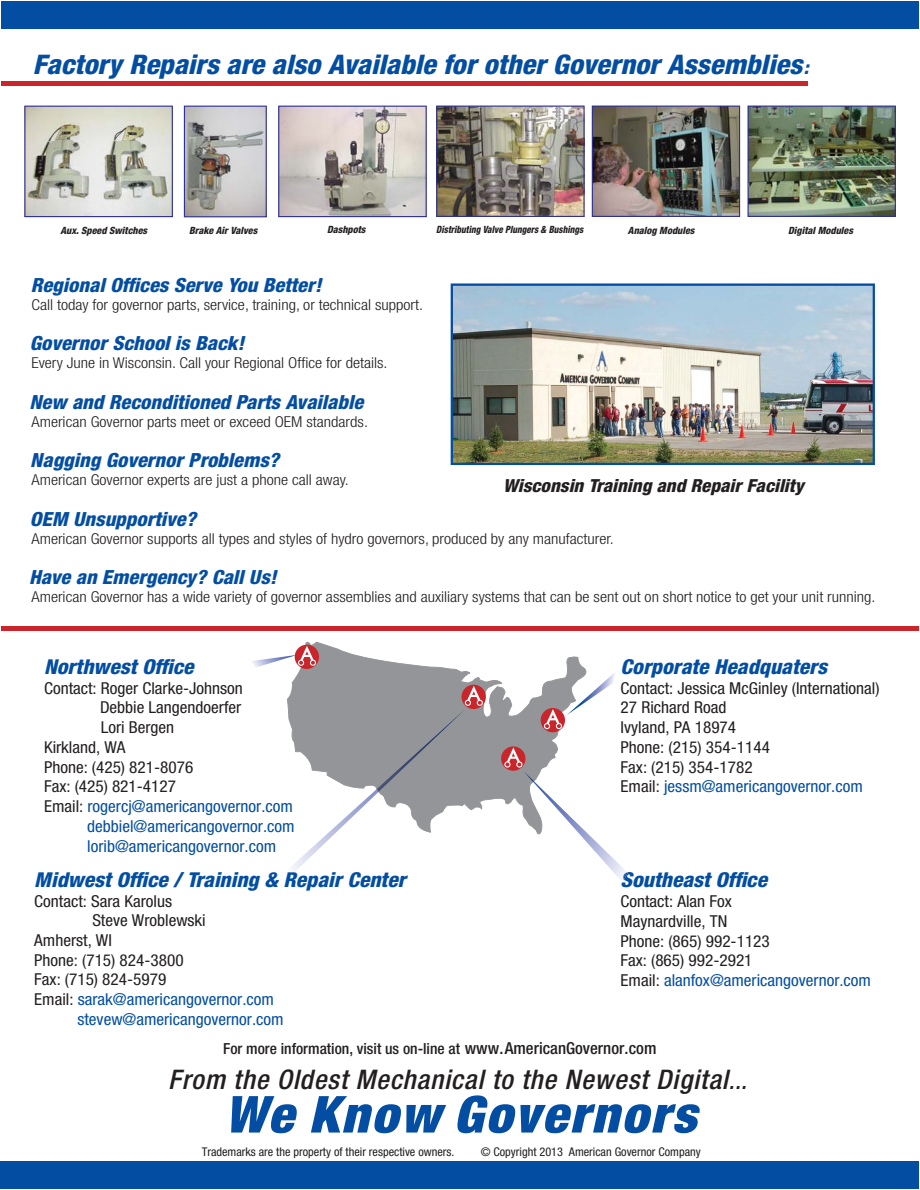
<style>
.page{position:relative;width:920px;height:1190px;background:#fff}
.page>*{position:absolute;margin:0;border:0;box-sizing:border-box;transform-origin:0 0}
.t1{font:italic 900 condensed 51px "Helvetica Neue LT Std";letter-spacing:.045em;color:#034ea2;scale:1.05 1}
.t2{font:italic 800 condensed 27px "Helvetica Neue LT Std";color:#034ea2;scale:1.05 1}
.t3{font:italic 500 condensed 27px "Helvetica Neue LT Std";letter-spacing:.03em;color:#231f20}
.t4{font:italic 800 condensed 20.55px "Helvetica Neue LT Std";color:#034ea2;scale:1.05 1}
.t5{font:italic 800 condensed 19.5px "Helvetica Neue LT Std";color:#034ea2;scale:1.05 1}
.t6{font:italic 800 condensed 18px "Helvetica Neue LT Std";color:#231f20;scale:1.05 1}
.t7{font:condensed 16.5px/19.6px "Helvetica Neue LT Std";color:#231f20;scale:1.05 1}
.t8{font:condensed 16.5px "Helvetica Neue LT Std";color:#034ea2;scale:1.05 1}
.t9{font:500 condensed 15.3px "Helvetica Neue LT Std";color:#231f20}
.t10{font:300 condensed 15px "Helvetica Neue LT Std";color:#231f20;scale:1.1 1}
.t11{font:condensed 12px "Helvetica Neue LT Std";color:#231f20}
.t12{font:italic 800 condensed 10.05px "Helvetica Neue LT Std";color:#231f20}
.t13{font:italic 800 condensed 10.05px "Helvetica Neue LT Std";color:#231f20;scale:.9 1}
.s1{font-size:18px}
.s2{color:#231f20}
.s3{color:#034ea2}
.s4{color:#054da2}
.s5{font-size:16.5px}
.s6{font-size:22.5px}
</style>
<div class="page">
<div style="left:1px;top:1px;width:917px;height:27px;background:#034ea2"></div>
<svg style="left:291px;top:641px;width:295px;height:160px"></svg>
<div style="left:1px;top:1161px;width:918px;height:28px;background:#034ea2"></div>
<div style="left:1px;top:626px;width:917px;height:5px;background:#c9252b"></div>
<div style="left:295px;top:644px;width:24px;height:25px;background:#c9252b;border-radius:50%"></div>
<svg style="left:251px;top:645px;width:65px;height:23px"></svg>
<svg style="left:461px;top:684px;width:25px;height:25px"></svg>
<svg style="left:287px;top:685px;width:196px;height:188px"></svg>
<svg style="left:540px;top:708px;width:25px;height:24px"></svg>
<svg style="left:544px;top:669px;width:71px;height:60px"></svg>
<svg style="left:501px;top:746px;width:24px;height:24px"></svg>
<svg style="left:504px;top:747px;width:121px;height:132px"></svg>
<div style="left:1px;top:81px;width:806px;height:5px;background:#c9252b"></div>
<svg style="left:24px;top:106px;width:149px;height:111px;background:#c4c5be"></svg>
<svg style="left:278px;top:106px;width:149px;height:111px;background:#bfb9b7"></svg>
<img style="left:436px;top:106px;width:148px;height:111px">
<img style="left:591px;top:106px;width:149px;height:111px">
<img style="left:747px;top:106px;width:148px;height:111px">
<svg style="left:184px;top:106px;width:83px;height:111px;background:#afaeaf"></svg>
<img style="left:450px;top:283px;width:424px;height:182px">
<h2 class="t2" style="left:33px;top:55px;width:740px">Factory Repairs are also Available for other Governor Assemblies<span class="s1">:</span></h2>
<p class="t12" style="left:61px;top:226px;width:88px">Aux. Speed Switches</p>
<p class="t12" style="left:189px;top:227px;width:70px">Brake Air Valves</p>
<p class="t12" style="left:327px;top:226px;width:40px">Dashpots</p>
<p class="t13" style="left:436px;top:226px;width:165px">Distributing Valve Plungers &amp; Bushings</p>
<p class="t12" style="left:628px;top:227px;width:68px">Analog Modules</p>
<p class="t12" style="left:788px;top:227px;width:66px">Digital Modules</p>
<p class="t5" style="left:31px;top:278px;width:278px">Regional Offices Serve You Better!</p>
<p class="t10" style="left:31px;top:299px;width:357px">Call today for governor parts, service, training, or technical support.</p>
<p class="t5" style="left:30px;top:336px;width:206px">Governor School is Back!</p>
<p class="t10" style="left:31px;top:358px;width:325px">Every June in Wisconsin. Call your Regional Office for details.</p>
<p class="t5" style="left:29px;top:395px;width:319px">New and Reconditioned Parts Available</p>
<p class="t10" style="left:31px;top:416px;width:307px">American Governor parts meet or exceed OEM standards.</p>
<p class="t5" style="left:30px;top:453px;width:238px">Nagging Governor Problems?</p>
<p class="t10" style="left:31px;top:475px;width:290px">American Governor experts are just a phone call away.</p>
<p class="t5" style="left:30px;top:512px;width:160px">OEM Unsupportive?</p>
<p class="t10" style="left:31px;top:533px;width:531px">American Governor supports all types and styles of hydro governors, produced by any manufacturer.</p>
<p class="t5" style="left:29px;top:570px;width:237px">Have an Emergency? Call Us!</p>
<p class="t10" style="left:31px;top:592px;width:768px">American Governor has a wide variety of governor assemblies and auxiliary systems that can be sent out on short notice to get your unit running.</p>
<p class="t6" style="left:503px;top:479px;width:288px">Wisconsin Training and Repair Facility</p>
<p class="t4" style="left:44px;top:659px;width:144px">Northwest Office</p>
<p class="t7" style="left:44px;top:680px;width:191px">Contact: Roger Clarke-Johnson</p>
<p class="t7" style="left:100px;top:699px;width:136px">Debbie Langendoerfer</p>
<p class="t7" style="left:101px;top:719px;width:71px">Lori Bergen</p>
<p class="t7" style="left:44px;top:739px;width:79px">Kirkland, WA</p>
<p class="t7" style="left:44px;top:759px;width:144px">Phone: (425) 821-8076</p>
<p class="t7" style="left:44px;top:778px;width:127px">Fax: (425) 821-4127</p>
<p class="t8" style="left:44px;top:800px;width:239px"><span class="s2">Email:</span> rogercj@americangovernor.com</p>
<p class="t8" style="left:87px;top:820px;width:199px">debbiel@americangovernor.com</p>
<p class="t8" style="left:87px;top:839px;width:181px">lorib@americangovernor.com</p>
<p class="t4" style="left:34px;top:872px;width:355px">Midwest Office / Training &amp; Repair Center</p>
<p class="t7" style="left:34px;top:893px;width:133px">Contact: Sara Karolus</p>
<p class="t7" style="left:92px;top:912px;width:109px">Steve Wroblewski</p>
<p class="t7" style="left:34px;top:932px;width:75px">Amherst, WI</p>
<p class="t7" style="left:34px;top:952px;width:144px">Phone: (715) 824-3800</p>
<p class="t7" style="left:34px;top:971px;width:127px">Fax: (715) 824-5979</p>
<p class="t8" style="left:34px;top:993px;width:230px"><span class="s2">Email:</span> sarak@americangovernor.com</p>
<p class="t8" style="left:77px;top:1013px;width:198px">stevew@americangovernor.com</p>
<p class="t4" style="left:620px;top:659px;width:198px">Corporate Headquaters</p>
<p class="t7" style="left:620px;top:680px;width:248px">Contact: Jessica McGinley (International)<br>27 Richard Road<br>Ivyland, PA 18974<br>Phone: (215) 354-1144<br>Fax: (215) 354-1782<br>Email: <span class="s3">jessm@americangovernor.com</span></p>
<p class="t4" style="left:620px;top:872px;width:141px"><span class="s4">S</span>outheast Office</p>
<p class="t7" style="left:620px;top:893px;width:240px">Contact: Alan Fox<br>Maynardville, TN<br>Phone: (865) 992-1123<br>Fax: (865) 992-2921<br>Email: <span class="s3">alanfox@americangovernor.com</span></p>
<p class="t9" style="left:223px;top:1039px;width:435px">For more information, visit us on-line at <span class="s5">www.AmericanGovernor.com</span></p>
<h2 class="t3" style="left:168px;top:1069px;width:580px">From the Oldest Mechanical to the Newest Digital<span class="s6">...</span></h2>
<h1 class="t1" style="left:224px;top:1085px;width:451px">We Know Governors</h1>
<p class="t11" style="left:202px;top:1147px;width:254px">Trademarks are the property of their respective owners.</p>
<p class="t11" style="left:480px;top:1147px;width:221px">© Copyright 2013 American Governor Company</p>
</div>
